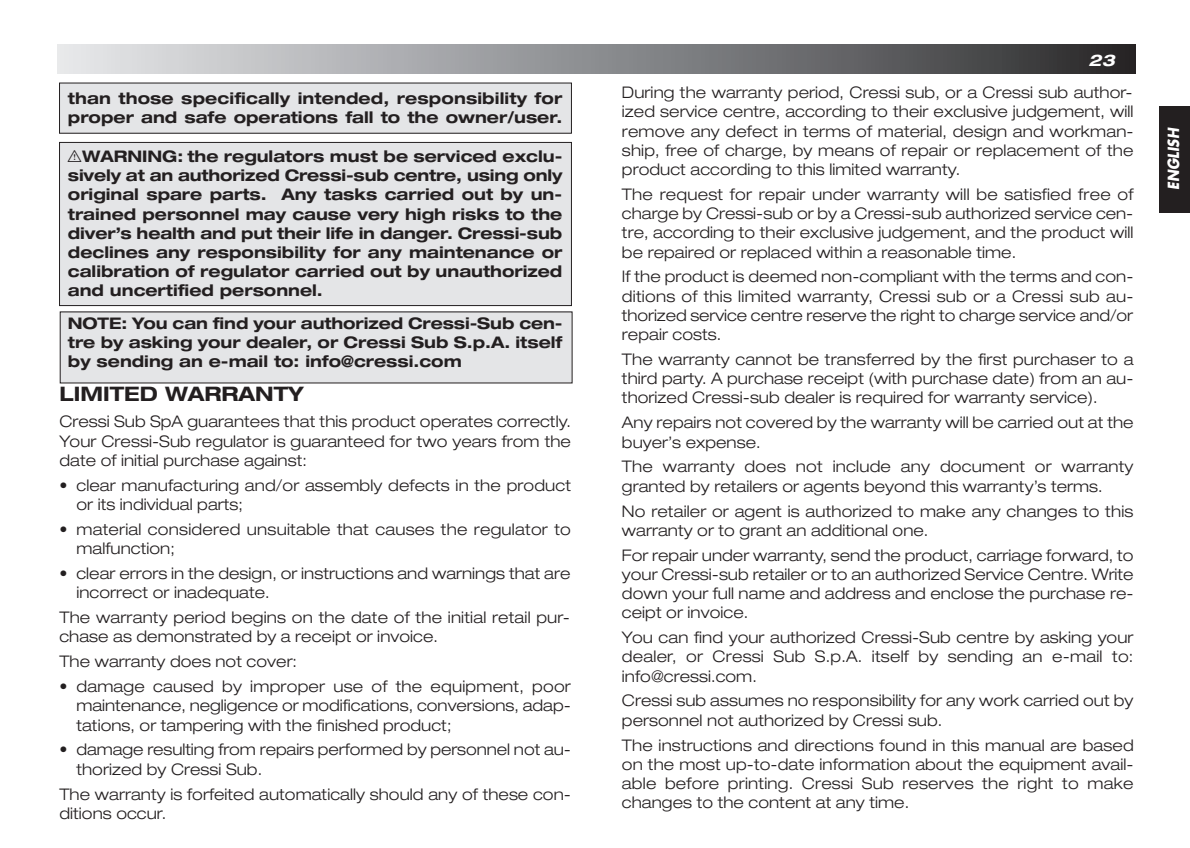
<style>
.page{position:relative;width:1190px;height:848px;background:#fff}
.page>*{position:absolute;margin:0;border:0;box-sizing:border-box;transform-origin:0 0}
.t1{font:700 expanded 20px "Helvetica Neue";color:#231f20}
.t2{font:300 expanded 16px/19.2px "Helvetica Neue";letter-spacing:.005em;color:#231f20}
.t3{font:700 expanded 16px/19.2px "Helvetica Neue";color:#231f20;text-align:justify}
.t4{font:italic 700 expanded 16px "Helvetica Neue";color:#fff}
.t5{font:italic 700 15px "Futura Std";color:#fff;scale:.9 1}
.s1{font-family:"tables";font-weight:400;font-stretch:normal}
</style>
<div class="page">
<div style="left:60px;top:312px;width:512px;height:71px;background:#e4e5e7"></div>
<div style="left:59px;top:83px;width:512px;height:50px;background:#e4e5e7"></div>
<div style="left:59px;top:142px;width:512px;height:163px;background:#e4e5e7"></div>
<div style="left:59px;top:142px;width:512px;height:164px;border:1px solid #231f20"></div>
<div style="left:57px;top:45px;width:1078px;height:28px;background:linear-gradient(to right,#e9ebee,#2d2d2f)"></div>
<div style="left:1158px;top:106px;width:31px;height:106px;background:#231f20"></div>
<p class="t3" style="left:68px;top:90px;width:496px">than those specifically intended, responsibility for proper and safe operations fall to the owner/user.</p>
<p class="t3" style="left:68px;top:148px;width:496px"><span class="s1">I</span> WARNING: the regulators must be serviced exclu&shy;sively at an authorized Cressi-sub centre, using only original spare parts. Any tasks carried out by un&shy;trained personnel may cause very high risks to the diver’s health and put their life in danger. Cressi-sub declines any responsibility for any maintenance or calibration of regulator carried out by unauthorized and uncertified personnel.</p>
<p class="t3" style="left:68px;top:315px;width:496px">NOTE: You can find your authorized Cressi-Sub cen&shy;tre by asking your dealer, or Cressi Sub S.p.A. itself by sending an e-mail to: info@cressi.com</p>
<p class="t1" style="left:59px;top:386px;width:246px">LIMITED WARRANTY</p>
<p class="t2" style="left:59px;top:413px;width:513px;text-align:justify">Cressi Sub SpA guarantees that this product operates correctly.<br>Your Cressi-Sub regulator is guaranteed for two years from the date of initial purchase against:</p>
<p class="t2" style="left:76px;top:477px;width:496px;text-indent:-17px">• clear manufacturing and/or assembly defects in the product or its individual parts;</p>
<p class="t2" style="left:76px;top:521px;width:496px;text-indent:-17px">• material considered unsuitable that causes the regulator to malfunction;</p>
<p class="t2" style="left:76px;top:565px;width:495px;text-indent:-17px">• clear errors in the design, or instructions and warnings that are incorrect or inadequate.</p>
<p class="t2" style="left:59px;top:609px;width:512px">The warranty period begins on the date of the initial retail pur&shy;chase as demonstrated by a receipt or invoice.</p>
<p class="t2" style="left:59px;top:653px;width:239px">The warranty does not cover:</p>
<p class="t2" style="left:76px;top:678px;width:496px;text-align:justify;text-indent:-17px">• damage caused by improper use of the equipment, poor maintenance, negligence or modifications, conversions, adap&shy;tations, or tampering with the finished product;</p>
<p class="t2" style="left:76px;top:741px;width:496px;text-indent:-17px">• damage resulting from repairs performed by personnel not au&shy;thorized by Cressi Sub.</p>
<p class="t2" style="left:59px;top:785px;width:513px">The warranty is forfeited automatically should any of these con&shy;ditions occur.</p>
<p class="t4" style="left:1088px;top:54px;width:28px">23</p>
<p class="t2" style="left:621px;top:84px;width:513px;text-align:justify">During the warranty period, Cressi sub, or a Cressi sub author&shy;ized service centre, according to their exclusive judgement, will remove any defect in terms of material, design and workman&shy;ship, free of charge, by means of repair or replacement of the product according to this limited warranty.</p>
<p class="t2" style="left:621px;top:186px;width:513px;text-align:justify">The request for repair under warranty will be satisfied free of charge by Cressi-sub or by a Cressi-sub authorized service cen&shy;tre, according to their exclusive judgement, and the product will be repaired or replaced within a reasonable time.</p>
<p class="t2" style="left:621px;top:268px;width:513px;text-align:justify">If the product is deemed non-compliant with the terms and con&shy;ditions of this limited warranty, Cressi sub or a Cressi sub au&shy;thorized service centre reserve the right to charge service and/or repair costs.</p>
<p class="t2" style="left:621px;top:351px;width:513px;text-align:justify">The warranty cannot be transferred by the first purchaser to a third party. A purchase receipt (with purchase date) from an au&shy;thorized Cressi-sub dealer is required for warranty service).</p>
<p class="t2" style="left:621px;top:414px;width:513px">Any repairs not covered by the warranty will be carried out at the buyer’s expense.</p>
<p class="t2" style="left:621px;top:458px;width:513px">The warranty does not include any document or warranty granted by retailers or agents beyond this warranty’s terms.</p>
<p class="t2" style="left:621px;top:502px;width:512px">No retailer or agent is authorized to make any changes to this warranty or to grant an additional one.</p>
<p class="t2" style="left:621px;top:546px;width:513px;text-align:justify">For repair under warranty, send the product, carriage forward, to your Cressi-sub retailer or to an authorized Service Centre. Write down your full name and address and enclose the purchase re&shy;ceipt or invoice.</p>
<p class="t2" style="left:621px;top:629px;width:513px;text-align:justify">You can find your authorized Cressi-Sub centre by asking your dealer, or Cressi Sub S.p.A. itself by sending an e-mail to: info@cressi.com.</p>
<p class="t2" style="left:621px;top:692px;width:513px">Cressi sub assumes no responsibility for any work carried out by personnel not authorized by Cressi sub.</p>
<p class="t2" style="left:621px;top:736px;width:513px;text-align:justify">The instructions and directions found in this manual are based on the most up-to-date information about the equipment avail&shy;able before printing. Cressi Sub reserves the right to make changes to the content at any time.</p>
<p class="t5" style="left:1166px;top:189px;width:70px;rotate:-90deg">ENGLISH</p>
</div>
